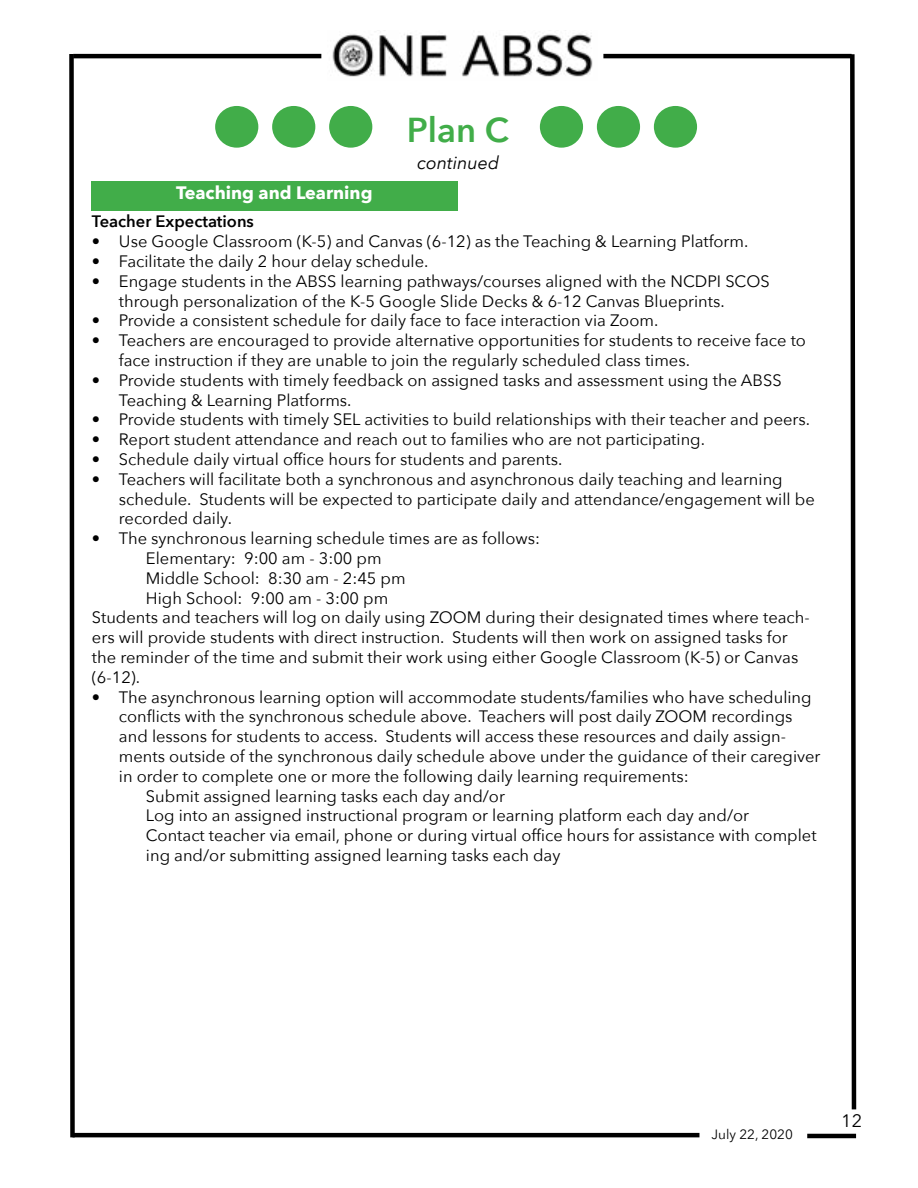
<style>
.page{position:relative;width:918px;height:1188px;background:#fff}
.page>*{position:absolute;margin:0;border:0;box-sizing:border-box;transform-origin:0 0}
.t1{font:600 34.5px "Avenir Next";color:#41ad49}
.t2{font:700 18px "Avenir Next";color:#fff}
.t3{font:italic 18px "Avenir Next";color:#000}
.t4{font:18px "Avenir Next";color:#000}
.t5{font:16.5px/19.8px "Avenir Next";color:#000}
.t6{font:600 16.5px "Avenir Next";color:#000}
.t7{font:13.5px "Avenir Next";color:#000}
</style>
<div class="page">
<svg style="left:69px;top:53px;width:8px;height:1085px"></svg>
<hr style="left:603px;top:54px;width:249px;height:4px;background:#000">
<hr style="left:73px;top:54px;width:248px;height:4px;background:#000">
<svg style="left:848px;top:53px;width:9px;height:1057px"></svg>
<img style="left:332px;top:33px;width:261px;height:44px">
<hr style="left:72px;top:1133px;width:627px;height:4px;background:#000">
<hr style="left:807px;top:1134px;width:49px;height:4px;background:#000">
<div style="left:215px;top:106px;width:43px;height:42px;background:#41ad49;border-radius:50%"></div>
<div style="left:272px;top:106px;width:43px;height:42px;background:#41ad49;border-radius:50%"></div>
<div style="left:329px;top:106px;width:43px;height:42px;background:#41ad49;border-radius:50%"></div>
<div style="left:540px;top:106px;width:43px;height:42px;background:#41ad49;border-radius:50%"></div>
<div style="left:597px;top:106px;width:43px;height:42px;background:#41ad49;border-radius:50%"></div>
<div style="left:654px;top:106px;width:43px;height:42px;background:#41ad49;border-radius:50%"></div>
<div style="left:91px;top:181px;width:367px;height:30px;background:#41ad49"></div>
<h1 class="t1" style="left:407px;top:100px;width:103px">Plan C</h1>
<p class="t3" style="left:417px;top:148px;width:84px">continued</p>
<p class="t2" style="left:176px;top:178px;width:198px">Teaching and Learning</p>
<p class="t6" style="left:92px;top:208px;width:163px">Teacher Expectations</p>
<p class="t5" style="left:92px;top:231px;width:658px">• Use Google Classroom (K-5) and Canvas (6-12) as the Teaching &amp; Learning Platform.</p>
<p class="t5" style="left:92px;top:251px;width:338px">• Facilitate the daily 2 hour delay schedule.</p>
<p class="t5" style="left:119px;top:271px;width:652px;text-indent:-27px">• Engage students in the ABSS learning pathways/courses aligned with the NCDPI SCOS through personalization of the K-5 Google Slide Decks &amp; 6-12 Canvas Blueprints.</p>
<p class="t5" style="left:92px;top:310px;width:568px">• Provide a consistent schedule for daily face to face interaction via Zoom.</p>
<p class="t5" style="left:119px;top:330px;width:689px;text-indent:-27px">• Teachers are encouraged to provide alternative opportunities for students to receive face to face instruction if they are unable to join the regularly scheduled class times.</p>
<p class="t5" style="left:119px;top:370px;width:664px;text-indent:-27px">• Provide students with timely feedback on assigned tasks and assessment using the ABSS<br>Teaching &amp; Learning Platforms.</p>
<p class="t5" style="left:92px;top:409px;width:720px">• Provide students with timely SEL activities to build relationships with their teacher and peers.</p>
<p class="t5" style="left:92px;top:429px;width:615px">• Report student attendance and reach out to families who are not participating.</p>
<p class="t5" style="left:92px;top:449px;width:472px">• Schedule daily virtual office hours for students and parents.</p>
<p class="t5" style="left:119px;top:469px;width:697px;text-indent:-27px">• Teachers will facilitate both a synchronous and asynchronous daily teaching and learning schedule. Students will be expected to participate daily and attendance/engagement will be recorded daily.</p>
<p class="t5" style="left:92px;top:528px;width:450px">• The synchronous learning schedule times are as follows:</p>
<p class="t5" style="left:146px;top:548px;width:237px">Elementary: 9:00 am - 3:00 pm</p>
<p class="t5" style="left:146px;top:568px;width:261px">Middle School: 8:30 am - 2:45 pm</p>
<p class="t5" style="left:146px;top:587px;width:244px">High School: 9:00 am - 3:00 pm</p>
<p class="t5" style="left:92px;top:607px;width:719px">Students and teachers will log on daily using ZOOM during their designated times where teach-</p>
<p class="t5" style="left:92px;top:627px;width:697px">ers will provide students with direct instruction. Students will then work on assigned tasks for</p>
<p class="t5" style="left:92px;top:647px;width:708px">the reminder of the time and submit their work using either Google Classroom (K-5) or Canvas</p>
<p class="t5" style="left:92px;top:667px;width:50px">(6-12).</p>
<p class="t5" style="left:92px;top:686px;width:721px">• The asynchronous learning option will accommodate students/families who have scheduling</p>
<p class="t5" style="left:119px;top:706px;width:675px">conflicts with the synchronous schedule above. Teachers will post daily ZOOM recordings</p>
<p class="t5" style="left:119px;top:726px;width:669px">and lessons for students to access. Students will access these resources and daily assign-</p>
<p class="t5" style="left:119px;top:746px;width:703px">ments outside of the synchronous daily schedule above under the guidance of their caregiver</p>
<p class="t5" style="left:119px;top:766px;width:571px">in order to complete one or more the following daily learning requirements:</p>
<p class="t5" style="left:146px;top:785px;width:361px">Submit assigned learning tasks each day and/or</p>
<p class="t5" style="left:146px;top:805px;width:605px">Log into an assigned instructional program or learning platform each day and/or</p>
<p class="t5" style="left:146px;top:825px;width:672px">Contact teacher via email, phone or during virtual office hours for assistance with complet</p>
<p class="t5" style="left:146px;top:845px;width:416px">ing and/or submitting assigned learning tasks each day</p>
<p class="t7" style="left:712px;top:1123px;width:83px">July 22, 2020</p>
<p class="t4" style="left:841px;top:1106px;width:22px">12</p>
</div>
